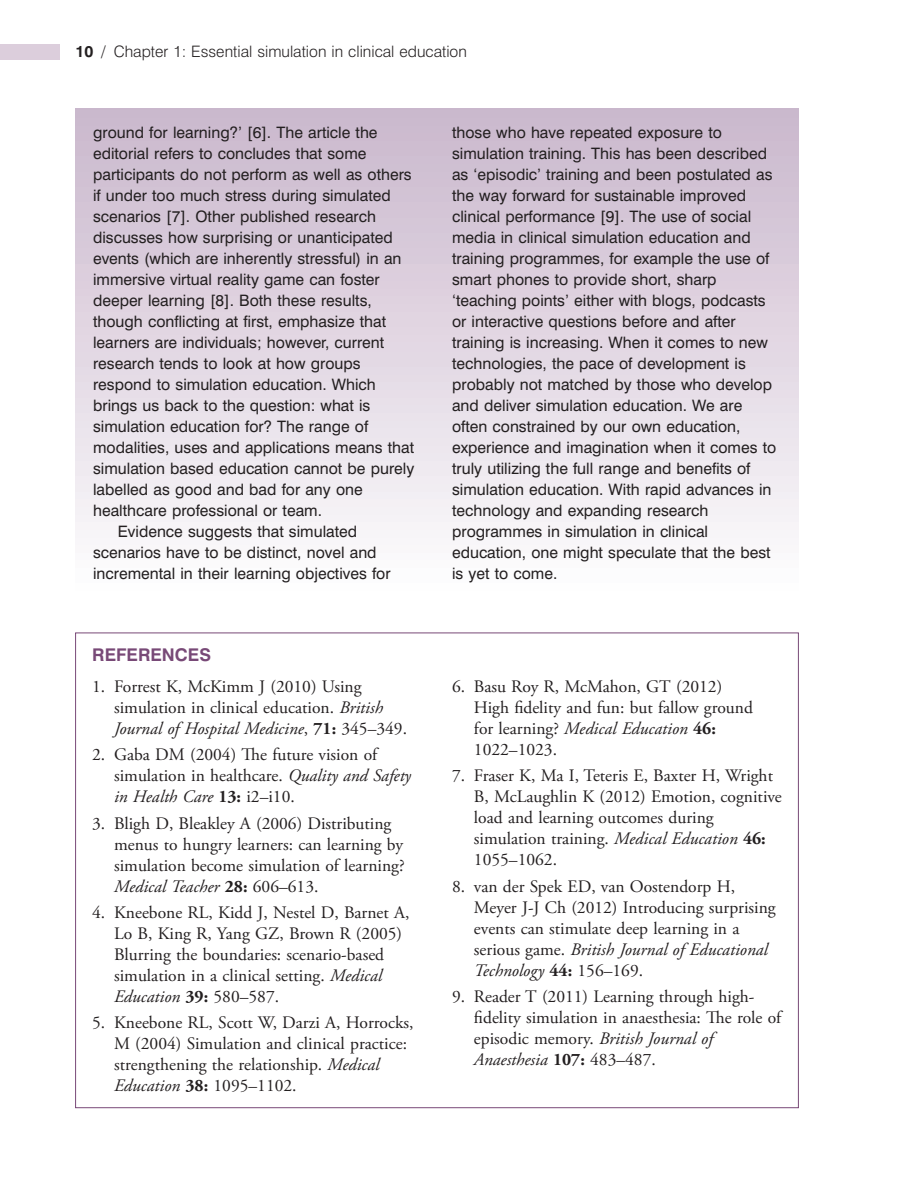
<style>
.page{position:relative;width:908px;height:1191px;background:#fff}
.page>*{position:absolute;margin:0;border:0;box-sizing:border-box;transform-origin:0 0}
.t1{font:17.5px/21px "Adobe Garamond Pro";color:#231f20}
.t2{font:700 17.5px "Swiss 721 BT";color:#784977}
.t3{font:15.75px/21px "Swiss 721 BT";color:#231f20}
.t4{font:300 15.75px "Swiss 721 BT";color:#231f20}
.s1{font-weight:700}
.s2{font-style:italic}
</style>
<div class="page">
<div style="left:0;top:44px;width:60px;height:16px;background:#dccedc"></div>
<div style="left:76px;top:108px;width:723px;height:488px;background:linear-gradient(to bottom,#c9b6cc,#fdfdfe)"></div>
<p class="t4" style="left:76px;top:45px;width:393px"><span class="s1">10</span> / Chapter 1: Essential simulation in clinical education</p>
<p class="t3" style="left:93px;top:123px;width:286px">ground for learning?’ [6] . The article the</p>
<p class="t3" style="left:93px;top:144px;width:275px">editorial refers to concludes that some</p>
<p class="t3" style="left:93px;top:165px;width:320px">participants do not perform as well as others</p>
<p class="t3" style="left:93px;top:186px;width:299px">if under too much stress during simulated</p>
<p class="t3" style="left:93px;top:207px;width:284px">scenarios [7] . Other published research</p>
<p class="t3" style="left:93px;top:228px;width:301px">discusses how surprising or unanticipated</p>
<p class="t3" style="left:93px;top:249px;width:310px">events (which are inherently stressful) in an</p>
<p class="t3" style="left:93px;top:270px;width:288px">immersive virtual reality game can foster</p>
<p class="t3" style="left:93px;top:291px;width:280px">deeper learning [8] . Both these results,</p>
<p class="t3" style="left:93px;top:312px;width:295px">though conflicting at first, emphasize that</p>
<p class="t3" style="left:93px;top:333px;width:293px">learners are individuals; however, current</p>
<p class="t3" style="left:93px;top:354px;width:269px">research tends to look at how groups</p>
<p class="t3" style="left:93px;top:375px;width:284px">respond to simulation education. Which</p>
<p class="t3" style="left:93px;top:396px;width:279px">brings us back to the question: what is</p>
<p class="t3" style="left:93px;top:417px;width:277px">simulation education for? The range of</p>
<p class="t3" style="left:93px;top:438px;width:323px">modalities, uses and applications means that</p>
<p class="t3" style="left:93px;top:459px;width:323px">simulation based education cannot be purely</p>
<p class="t3" style="left:93px;top:480px;width:271px">labelled as good and bad for any one</p>
<p class="t3" style="left:93px;top:501px;width:230px">healthcare professional or team.</p>
<p class="t3" style="left:118px;top:522px;width:241px">Evidence suggests that simulated</p>
<p class="t3" style="left:93px;top:543px;width:285px">scenarios have to be distinct, novel and</p>
<p class="t3" style="left:93px;top:564px;width:299px">incremental in their learning objectives for</p>
<p class="t2" style="left:92px;top:647px;width:120px">REFERENCES</p>
<p class="t1" style="left:114px;top:677px;width:294px;text-indent:-22px">1. Forrest K , McKimm J ( 2010 ) Using simulation in clinical education . <span class="s2">British<br>Journal of Hospital Medicine</span> , <span class="s1">71:</span> 345 – 349 .</p>
<p class="t1" style="left:114px;top:746px;width:298px;text-indent:-22px">2. Gaba DM ( 2004 ) The future vision of simulation in healthcare . <span class="s2">Quality and Safety in Health Care</span> <span class="s1">13:</span> i2 – i10 .</p>
<p class="t1" style="left:114px;top:814px;width:292px;text-indent:-22px">3. Bligh D , Bleakley A ( 2006 ) Distributing menus to hungry learners: can learning by simulation become simulation of learning?<br><span class="s2">Medical Teacher</span> <span class="s1">28:</span> 606 – 613 .</p>
<p class="t1" style="left:114px;top:903px;width:297px;text-indent:-22px">4. Kneebone RL , Kidd J , Nestel D , Barnet A , Lo B , King R , Yang GZ , Brown R ( 2005 )<br>Blurring the boundaries: scenario-based simulation in a clinical setting . <span class="s2">Medical Education</span> <span class="s1">39:</span> 580 – 587 .</p>
<p class="t1" style="left:114px;top:1013px;width:301px;text-indent:-22px">5. Kneebone RL , Scott W , Darzi A , Horrocks , M ( 2004 ) Simulation and clinical practice: strengthening the relationship . <span class="s2">Medical Education</span> <span class="s1">38:</span> 1095 – 1102 .</p>
<p class="t3" style="left:452px;top:123px;width:326px">those who have repeated exposure to simulation training. This has been described as ‘episodic’ training and been postulated as the way forward for sustainable improved clinical performance [9] . The use of social media in clinical simulation education and training programmes, for example the use of smart phones to provide short, sharp ‘teaching points’ either with blogs, podcasts or interactive questions before and after training is increasing. When it comes to new technologies, the pace of development is probably not matched by those who develop and deliver simulation education. We are often constrained by our own education, experience and imagination when it comes to truly utilizing the full range and benefits of simulation education. With rapid advances in technology and expanding research programmes in simulation in clinical education, one might speculate that the best is yet to come.</p>
<p class="t1" style="left:474px;top:677px;width:280px;text-indent:-22px">6. Basu Roy R , McMahon , GT ( 2012 )<br>High fidelity and fun: but fallow ground for learning? <span class="s2">Medical Education</span> <span class="s1">46:<br></span>1022 – 1023 .</p>
<p class="t1" style="left:474px;top:767px;width:309px;text-indent:-22px">7. Fraser K , Ma I , Teteris E , Baxter H , Wright B , McLaughlin K ( 2012 ) Emotion, cognitive load and learning outcomes during simulation training . <span class="s2">Medical Education</span> <span class="s1">46:<br></span>1055 – 1062 .</p>
<p class="t1" style="left:474px;top:877px;width:303px;text-indent:-22px">8. van der Spek ED , van Oostendorp H , Meyer J-J Ch ( 2012 ) Introducing surprising events can stimulate deep learning in a serious game . <span class="s2">British Journal of Educational Technology</span> <span class="s1">44:</span> 156 – 169 .</p>
<p class="t1" style="left:474px;top:987px;width:309px;text-indent:-22px">9. Reader T ( 2011 ) Learning through high&shy;fidelity simulation in anaesthesia: The role of episodic memory . <span class="s2">British Journal of Anaesthesia</span> <span class="s1">107:</span> 483 – 487 .</p>
</div>
